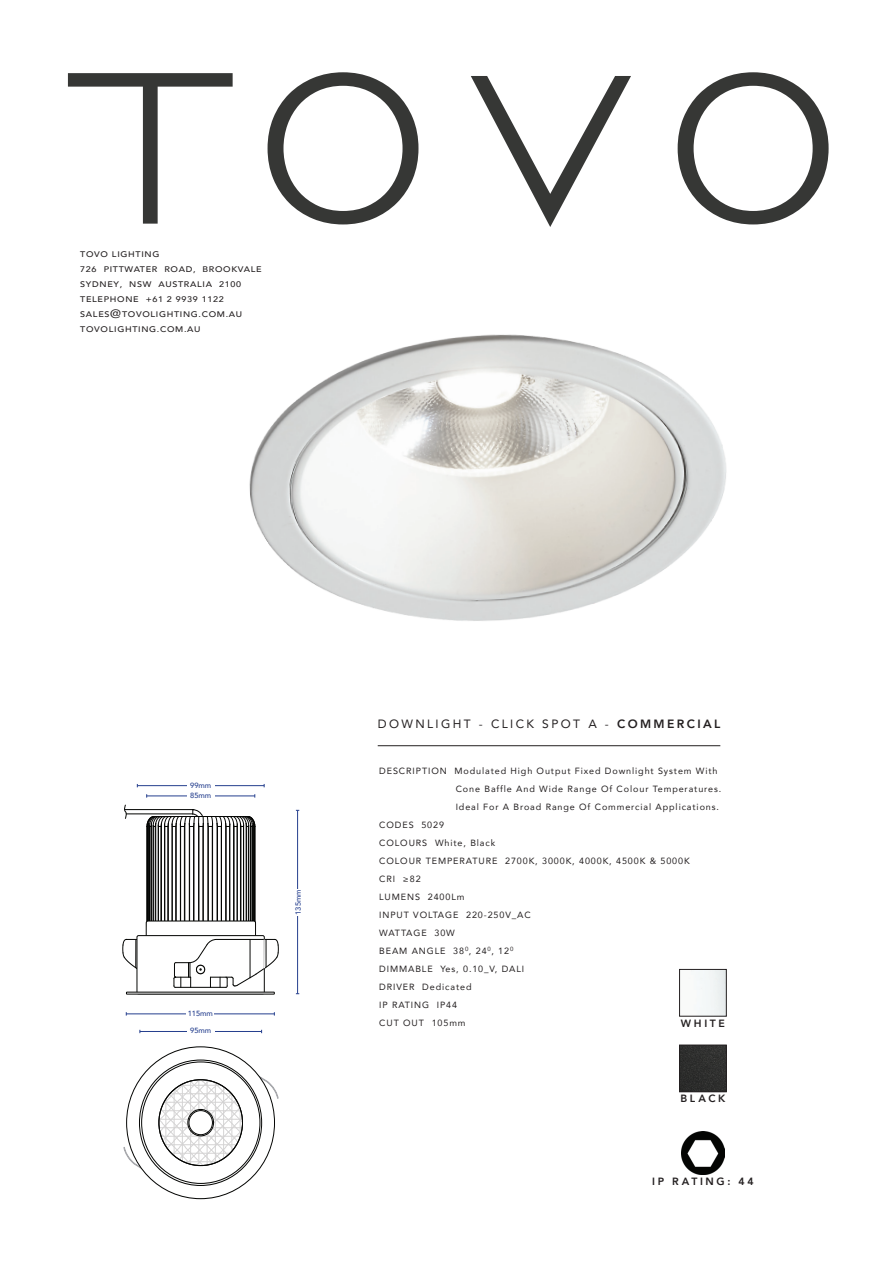
<style>
.page{position:relative;width:893px;height:1263px;background:#fff}
.page>*{position:absolute;margin:0;border:0;box-sizing:border-box;transform-origin:0 0}
.t1{font:12px "Avenir";letter-spacing:.2em;color:#231f20}
.t2{font:800 10.5px "Avenir";letter-spacing:.255em;color:#231f20}
.t3{font:9px "Avenir";letter-spacing:.1em;color:#231f20}
.t4{font:500 8.1px/15px "Avenir";letter-spacing:.075em;color:#231f20;scale:1.11 1}
.t5{font:500 7.5px "Avenir";color:#253f8e}
.s1{font-family:"Avenir Next";font-weight:400;font-size:12.15px}
.s2{font-weight:800}
</style>
<div class="page">
<svg style="left:68px;top:73px;width:165px;height:136px"></svg>
<svg style="left:268px;top:72px;width:150px;height:137px"></svg>
<svg style="left:471px;top:76px;width:160px;height:133px"></svg>
<svg style="left:678px;top:72px;width:151px;height:137px"></svg>
<img style="left:681px;top:1132px;width:43px;height:42px">
<img style="left:681px;top:1047px;width:44px;height:43px">
<div style="left:679px;top:1045px;width:48px;height:47px;border:1px solid #231f20"></div>
<div style="left:679px;top:969px;width:48px;height:47px;border:1px solid #231f20"></div>
<img style="left:142px;top:209px;width:658px;height:538px">
<hr style="left:378px;top:745px;width:342px;height:1px;background:#231f20">
<svg style="left:127px;top:1047px;width:147px;height:152px"></svg>
<hr style="left:147px;top:826px;width:1px;height:98px;background:#040503">
<hr style="left:148px;top:823px;width:1px;height:104px;background:#040503">
<hr style="left:149px;top:826px;width:1px;height:98px;background:#040503">
<hr style="left:151px;top:823px;width:1px;height:104px;background:#040503">
<hr style="left:153px;top:826px;width:1px;height:98px;background:#040503">
<hr style="left:155px;top:823px;width:1px;height:104px;background:#040503">
<hr style="left:158px;top:826px;width:1px;height:98px;background:#040503">
<hr style="left:161px;top:823px;width:1px;height:104px;background:#040503">
<hr style="left:164px;top:826px;width:1px;height:98px;background:#040503">
<hr style="left:168px;top:823px;width:1px;height:104px;background:#040503">
<hr style="left:172px;top:826px;width:1px;height:98px;background:#040503">
<hr style="left:175px;top:826px;width:1px;height:98px;background:#040503">
<hr style="left:176px;top:823px;width:1px;height:104px;background:#040503">
<hr style="left:180px;top:826px;width:1px;height:98px;background:#040503">
<hr style="left:184px;top:826px;width:1px;height:98px;background:#040503">
<hr style="left:185px;top:823px;width:1px;height:104px;background:#040503">
<hr style="left:189px;top:826px;width:1px;height:98px;background:#040503">
<hr style="left:193px;top:826px;width:1px;height:98px;background:#040503">
<hr style="left:194px;top:823px;width:1px;height:104px;background:#040503">
<hr style="left:198px;top:823px;width:1px;height:104px;background:#040503">
<hr style="left:199px;top:826px;width:1px;height:98px;background:#040503">
<hr style="left:203px;top:823px;width:1px;height:104px;background:#040503">
<hr style="left:208px;top:826px;width:1px;height:98px;background:#040503">
<hr style="left:212px;top:824px;width:1px;height:102px;background:#040503">
<hr style="left:217px;top:826px;width:1px;height:98px;background:#040503">
<hr style="left:221px;top:824px;width:1px;height:102px;background:#040503">
<hr style="left:225px;top:823px;width:1px;height:104px;background:#040503">
<hr style="left:226px;top:826px;width:1px;height:98px;background:#040503">
<hr style="left:229px;top:826px;width:1px;height:98px;background:#040503">
<hr style="left:230px;top:824px;width:1px;height:102px;background:#040503">
<hr style="left:233px;top:823px;width:1px;height:104px;background:#040503">
<hr style="left:234px;top:826px;width:1px;height:98px;background:#040503">
<hr style="left:237px;top:825px;width:1px;height:100px;background:#040503">
<hr style="left:240px;top:823px;width:1px;height:104px;background:#040503">
<hr style="left:241px;top:826px;width:1px;height:98px;background:#040503">
<hr style="left:243px;top:825px;width:1px;height:100px;background:#040503">
<hr style="left:246px;top:826px;width:1px;height:98px;background:#040503">
<hr style="left:248px;top:825px;width:1px;height:100px;background:#040503">
<hr style="left:250px;top:823px;width:1px;height:104px;background:#040503">
<hr style="left:251px;top:826px;width:1px;height:98px;background:#040503">
<hr style="left:252px;top:826px;width:1px;height:98px;background:#040503">
<hr style="left:253px;top:826px;width:1px;height:98px;background:#040503">
<hr style="left:254px;top:823px;width:1px;height:104px;background:#040503">
<hr style="left:255px;top:826px;width:1px;height:98px;background:#040503">
<svg style="left:137px;top:935px;width:127px;height:59px"></svg>
<hr style="left:175px;top:987px;width:51px;height:1px;background:#040503">
<hr style="left:126px;top:814px;width:67px;height:1px;background:#040503">
<hr style="left:125px;top:809px;width:68px;height:1px;background:#040503">
<svg style="left:147px;top:809px;width:109px;height:22px"></svg>
<svg style="left:124px;top:805px;width:4px;height:14px"></svg>
<div style="left:126px;top:992px;width:148px;height:2px;border:1px solid #040503"></div>
<svg style="left:123px;top:917px;width:156px;height:70px"></svg>
<svg style="left:124px;top:1073px;width:154px;height:99px"></svg>
<svg style="left:188px;top:1109px;width:26px;height:27px"></svg>
<div style="left:188px;top:1109px;width:26px;height:27px;border:1px solid #040503;border-radius:50%"></div>
<div style="left:189px;top:1110px;width:23px;height:25px;background:#fff;border-radius:50%"></div>
<div style="left:189px;top:1110px;width:24px;height:25px;border:1px solid #040503;border-radius:50%"></div>
<hr style="left:140px;top:1031px;width:122px;height:1px;background:#253f8e">
<div style="left:187px;top:1026px;width:27px;height:10px;background:#fff"></div>
<hr style="left:297px;top:810px;width:1px;height:184px;background:#253f8e">
<div style="left:293px;top:889px;width:10px;height:26px;background:#fff"></div>
<hr style="left:137px;top:785px;width:127px;height:1px;background:#253f8e">
<div style="left:187px;top:780px;width:27px;height:10px;background:#fff"></div>
<hr style="left:126px;top:1013px;width:148px;height:1px;background:#253f8e">
<div style="left:187px;top:1008px;width:27px;height:10px;background:#fff"></div>
<hr style="left:147px;top:795px;width:108px;height:1px;background:#253f8e">
<div style="left:187px;top:790px;width:27px;height:10px;background:#fff"></div>
<p class="t4" style="left:80px;top:246px;width:165px">TOVO LIGHTING<br>726 PITTWATER ROAD, BROOKVALE<br>SYDNEY, NSW AUSTRALIA 2100<br>TELEPHONE +61 2 9939 1122<br>SALES<span class="s1">@</span>TOVOLIGHTING.COM.AU<br>TOVOLIGHTING.COM.AU</p>
<p class="t5" style="left:190px;top:778px;width:23px">99mm</p>
<p class="t5" style="left:190px;top:789px;width:23px">85mm</p>
<p class="t5" style="left:188px;top:1007px;width:27px">115mm</p>
<p class="t5" style="left:190px;top:1024px;width:23px">95mm</p>
<p class="t5" style="left:292px;top:915px;width:27px;rotate:-90deg">135mm</p>
<h1 class="t1" style="left:378px;top:714px;width:344px">DOWNLIGHT - CLICK SPOT A - <span class="s2">COMMERCIAL</span></h1>
<p class="t3" style="left:379px;top:764px;width:340px">DESCRIPTION Modulated High Output Fixed Downlight System With</p>
<p class="t3" style="left:456px;top:782px;width:267px">Cone Baffle And Wide Range Of Colour Temperatures.</p>
<p class="t3" style="left:456px;top:800px;width:265px">Ideal For A Broad Range Of Commercial Applications.</p>
<p class="t3" style="left:379px;top:818px;width:66px">CODES 5029</p>
<p class="t3" style="left:379px;top:836px;width:118px">COLOURS White, Black</p>
<p class="t3" style="left:379px;top:854px;width:312px">COLOUR TEMPERATURE 2700K, 3000K, 4000K, 4500K &amp; 5000K</p>
<p class="t3" style="left:379px;top:872px;width:43px">CRI ≥82</p>
<p class="t3" style="left:379px;top:890px;width:87px">LUMENS 2400Lm</p>
<p class="t3" style="left:379px;top:908px;width:153px">INPUT VOLTAGE 220-250V_AC</p>
<p class="t3" style="left:379px;top:926px;width:77px">WATTAGE 30W</p>
<p class="t3" style="left:379px;top:944px;width:136px">BEAM ANGLE 38<sup>0</sup>, 24<sup>0</sup>, 12<sup>0</sup></p>
<p class="t3" style="left:379px;top:962px;width:146px">DIMMABLE Yes, 0.10_V, DALI</p>
<p class="t3" style="left:379px;top:980px;width:94px">DRIVER Dedicated</p>
<p class="t3" style="left:379px;top:998px;width:79px">IP RATING IP44</p>
<p class="t3" style="left:379px;top:1016px;width:88px">CUT OUT 105mm</p>
<p class="t2" style="left:681px;top:1015px;width:46px">WHITE</p>
<p class="t2" style="left:680px;top:1090px;width:46px">BLACK</p>
<p class="t2" style="left:652px;top:1173px;width:103px">IP RATING: 44</p>
</div>
